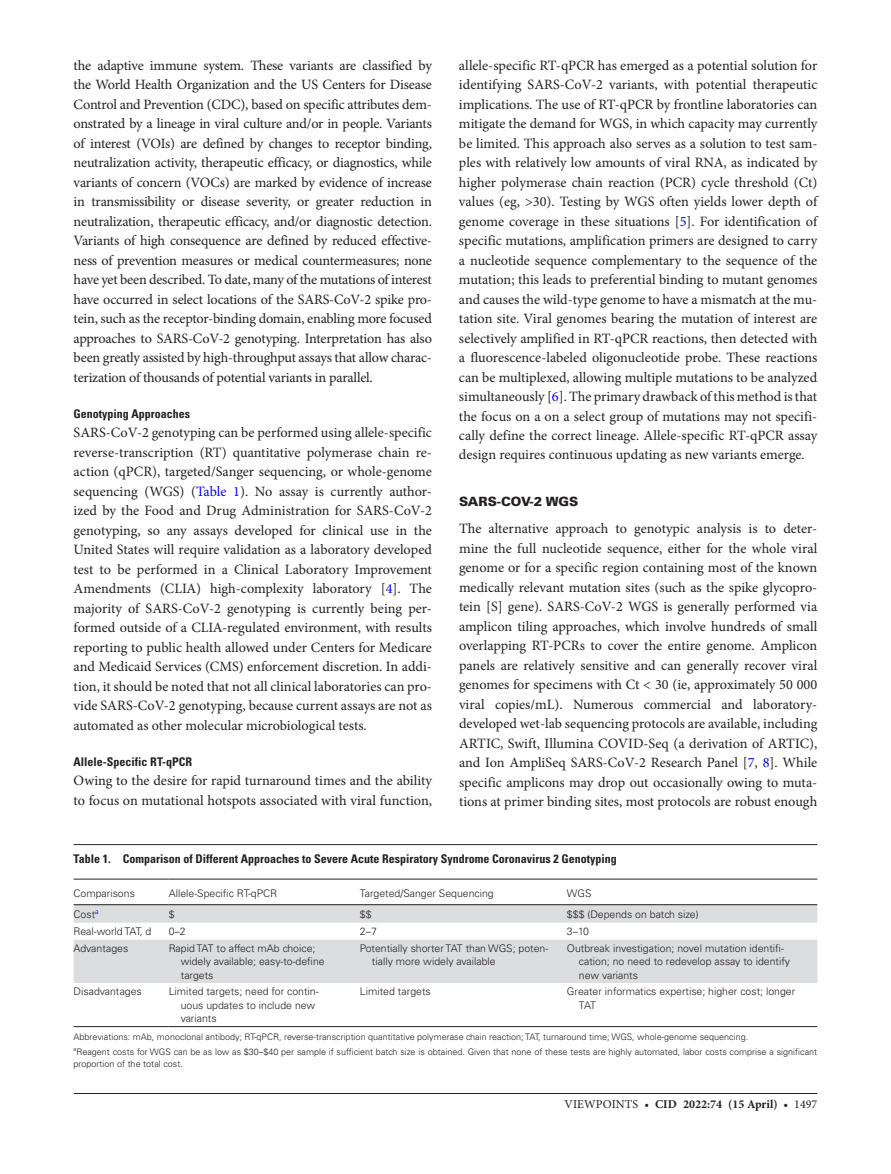
<style>
.page{position:relative;width:891px;height:1174px;background:#fff}
.page>*{position:absolute;margin:0;border:0;box-sizing:border-box;transform-origin:0 0}
.t1{font:14.25px/19.5px "Minion Pro";letter-spacing:-.005em;color:#231f20;text-align:justify}
.t2{font:900 12.75px "Univers LT Std";color:#231f20}
.t3{font:700 condensed 12px "Univers LT Std";color:#231f20}
.t4{font:700 12px "Minion Pro";color:#231f20}
.t5{font:300 10.5px/13.5px "Univers LT Std";color:#231f20}
.t6{font:300 9px/15px "Univers LT Std";color:#231f20}
.t7{font:300 6.9px "Univers LT Std";color:#00f}
.s1{color:#00f}
.s2{font-weight:400}
</style>
<div class="page">
<hr style="left:74px;top:1093px;width:743px;height:1px;background:#231f20">
<hr style="left:74px;top:844px;width:743px;height:1px;background:#231f20">
<svg style="left:74px;top:905px;width:743px;height:18px;background:#dadbdd"></svg>
<div style="left:74px;top:939px;width:743px;height:44px;background:#dcdddf"></div>
<hr style="left:74px;top:879px;width:95px;height:1px;background:#231f20">
<hr style="left:169px;top:879px;width:191px;height:1px;background:#231f20">
<hr style="left:360px;top:879px;width:207px;height:1px;background:#231f20">
<hr style="left:567px;top:879px;width:250px;height:1px;background:#231f20">
<hr style="left:74px;top:904px;width:95px;height:1px;background:#231f20">
<hr style="left:169px;top:904px;width:191px;height:1px;background:#231f20">
<hr style="left:360px;top:904px;width:207px;height:1px;background:#231f20">
<hr style="left:567px;top:904px;width:250px;height:1px;background:#231f20">
<hr style="left:74px;top:1026px;width:95px;height:1px;background:#231f20">
<hr style="left:169px;top:1026px;width:191px;height:1px;background:#231f20">
<hr style="left:360px;top:1026px;width:207px;height:1px;background:#231f20">
<hr style="left:567px;top:1026px;width:250px;height:1px;background:#231f20">
<p class="t1" style="left:74px;top:55px;width:360px">the adaptive immune system. These variants are classified by the World Health Organization and the US Centers for Disease Control and Prevention (CDC), based on specific attributes dem&shy;onstrated by a lineage in viral culture and/or in people. Variants of interest (VOIs) are defined by changes to receptor binding, neutralization activity, therapeutic efficacy, or diagnostics, while variants of concern (VOCs) are marked by evidence of increase in transmissibility or disease severity, or greater reduction in neutralization, therapeutic efficacy, and/or diagnostic detection.<br>Variants of high consequence are defined by reduced effective&shy;ness of prevention measures or medical countermeasures; none have yet been described. To date, many of the mutations of interest have occurred in select locations of the SARS-CoV-2 spike pro&shy;tein, such as the receptor-binding domain, enabling more focused approaches to SARS-CoV-2 genotyping. Interpretation has also been greatly assisted by high-throughput assays that allow charac&shy;terization of thousands of potential variants in parallel.</p>
<p class="t3" style="left:74px;top:406px;width:118px">Genotyping Approaches</p>
<p class="t1" style="left:74px;top:423px;width:360px">SARS-CoV-2 genotyping can be performed using allele-specific reverse-transcription (RT) quantitative polymerase chain re&shy;action (qPCR), targeted/Sanger sequencing, or whole-genome sequencing (WGS) (<span class="s1">Table 1</span>). No assay is currently author&shy;ized by the Food and Drug Administration for SARS-CoV-2 genotyping, so any assays developed for clinical use in the United States will require validation as a laboratory developed test to be performed in a Clinical Laboratory Improvement Amendments (CLIA) high-complexity laboratory [<span class="s1">4</span>]. The majority of SARS-CoV-2 genotyping is currently being per&shy;formed outside of a CLIA-regulated environment, with results reporting to public health allowed under Centers for Medicare and Medicaid Services (CMS) enforcement discretion. In addi&shy;tion, it should be noted that not all clinical laboratories can pro&shy;vide SARS-CoV-2 genotyping, because current assays are not as automated as other molecular microbiological tests.</p>
<p class="t3" style="left:74px;top:754px;width:120px">Allele-Specific RT-qPCR</p>
<p class="t1" style="left:74px;top:771px;width:360px">Owing to the desire for rapid turnaround times and the ability to focus on mutational hotspots associated with viral function,</p>
<p class="t1" style="left:459px;top:55px;width:360px">allele-specific RT-qPCR has emerged as a potential solution for identifying SARS-CoV-2 variants, with potential therapeutic implications. The use of RT-qPCR by frontline laboratories can mitigate the demand for WGS, in which capacity may currently be limited. This approach also serves as a solution to test sam&shy;ples with relatively low amounts of viral RNA, as indicated by higher polymerase chain reaction (PCR) cycle threshold (Ct) values (eg, &gt;30). Testing by WGS often yields lower depth of genome coverage in these situations [<span class="s1">5</span>]. For identification of specific mutations, amplification primers are designed to carry a nucleotide sequence complementary to the sequence of the mutation; this leads to preferential binding to mutant genomes and causes the wild-type genome to have a mismatch at the mu&shy;tation site. Viral genomes bearing the mutation of interest are selectively amplified in RT-qPCR reactions, then detected with a fluorescence-labeled oligonucleotide probe. These reactions can be multiplexed, allowing multiple mutations to be analyzed simultaneously [<span class="s1">6</span>]. The primary drawback of this method is that the focus on a on a select group of mutations may not specifi&shy;cally define the correct lineage. Allele-specific RT-qPCR assay design requires continuous updating as new variants emerge.</p>
<p class="t2" style="left:459px;top:494px;width:121px">SARS-COV-2 WGS</p>
<p class="t1" style="left:459px;top:519px;width:360px">The alternative approach to genotypic analysis is to deter&shy;mine the full nucleotide sequence, either for the whole viral genome or for a specific region containing most of the known medically relevant mutation sites (such as the spike glycopro&shy;tein [S] gene). SARS-CoV-2 WGS is generally performed via amplicon tiling approaches, which involve hundreds of small overlapping RT-PCRs to cover the entire genome. Amplicon panels are relatively sensitive and can generally recover viral genomes for specimens with Ct &lt; 30 (ie, approximately 50 000 viral copies/mL). Numerous commercial and laboratory&shy;developed wet-lab sequencing protocols are available, including ARTIC, Swift, Illumina COVID-Seq (a derivation of ARTIC), and Ion AmpliSeq SARS-CoV-2 Research Panel [<span class="s1">7</span>, <span class="s1">8</span>]. While specific amplicons may drop out occasionally owing to muta&shy;tions at primer binding sites, most protocols are robust enough</p>
<p class="t3" style="left:74px;top:851px;width:545px">Table 1. Comparison of Different Approaches to Severe Acute Respiratory Syndrome Coronavirus 2 Genotyping</p>
<p class="t5" style="left:74px;top:887px;width:63px">Comparisons</p>
<p class="t5" style="left:169px;top:887px;width:110px">Allele-Specific RT-qPCR</p>
<p class="t5" style="left:360px;top:887px;width:135px">Targeted/Sanger Sequencing</p>
<p class="t5" style="left:567px;top:887px;width:26px">WGS</p>
<p class="t5" style="left:74px;top:908px;width:23px">Cost</p>
<p class="t7" style="left:95px;top:907px;width:5px">a</p>
<p class="t5" style="left:169px;top:908px;width:7px">$</p>
<p class="t5" style="left:360px;top:908px;width:13px">$$</p>
<p class="t5" style="left:567px;top:908px;width:133px">$$$ (Depends on batch size)</p>
<p class="t5" style="left:74px;top:924px;width:79px">Real-world TAT, d</p>
<p class="t5" style="left:169px;top:924px;width:18px">0–2</p>
<p class="t5" style="left:360px;top:924px;width:18px">2–7</p>
<p class="t5" style="left:567px;top:924px;width:23px">3–10</p>
<p class="t5" style="left:74px;top:941px;width:56px">Advantages</p>
<p class="t5" style="left:181px;top:941px;width:146px;text-indent:-12px">Rapid TAT to affect mAb choice; widely available; easy-to-define targets</p>
<p class="t5" style="left:372px;top:941px;width:178px;text-indent:-12px">Potentially shorter TAT than WGS; poten&shy;tially more widely available</p>
<p class="t5" style="left:579px;top:941px;width:213px;text-indent:-12px">Outbreak investigation; novel mutation identifi&shy;cation; no need to redevelop assay to identify new variants</p>
<p class="t5" style="left:74px;top:985px;width:70px">Disadvantages</p>
<p class="t5" style="left:181px;top:985px;width:139px;text-indent:-12px">Limited targets; need for contin&shy;uous updates to include new variants</p>
<p class="t5" style="left:360px;top:985px;width:72px">Limited targets</p>
<p class="t5" style="left:579px;top:985px;width:218px;text-indent:-12px">Greater informatics expertise; higher cost; longer<br>TAT</p>
<p class="t6" style="left:74px;top:1030px;width:745px">Abbreviations: mAb, monoclonal antibody; RT-qPCR, reverse-transcription quantitative polymerase chain reaction; TAT, turnaround time; WGS, whole-genome sequencing.<br><sup>a</sup>Reagent costs for WGS can be as low as $30–$40 per sample if sufficient batch size is obtained. Given that none of these tests are highly automated, labor costs comprise a significant</p>
<p class="t6" style="left:74px;top:1057px;width:111px">proportion of the total cost.</p>
<p class="t4" style="left:565px;top:1095px;width:254px"><span class="s2">VIEWPOINTS •</span> cid 2022:74 (15 April) <span class="s2">• 1497</span></p>
</div>
